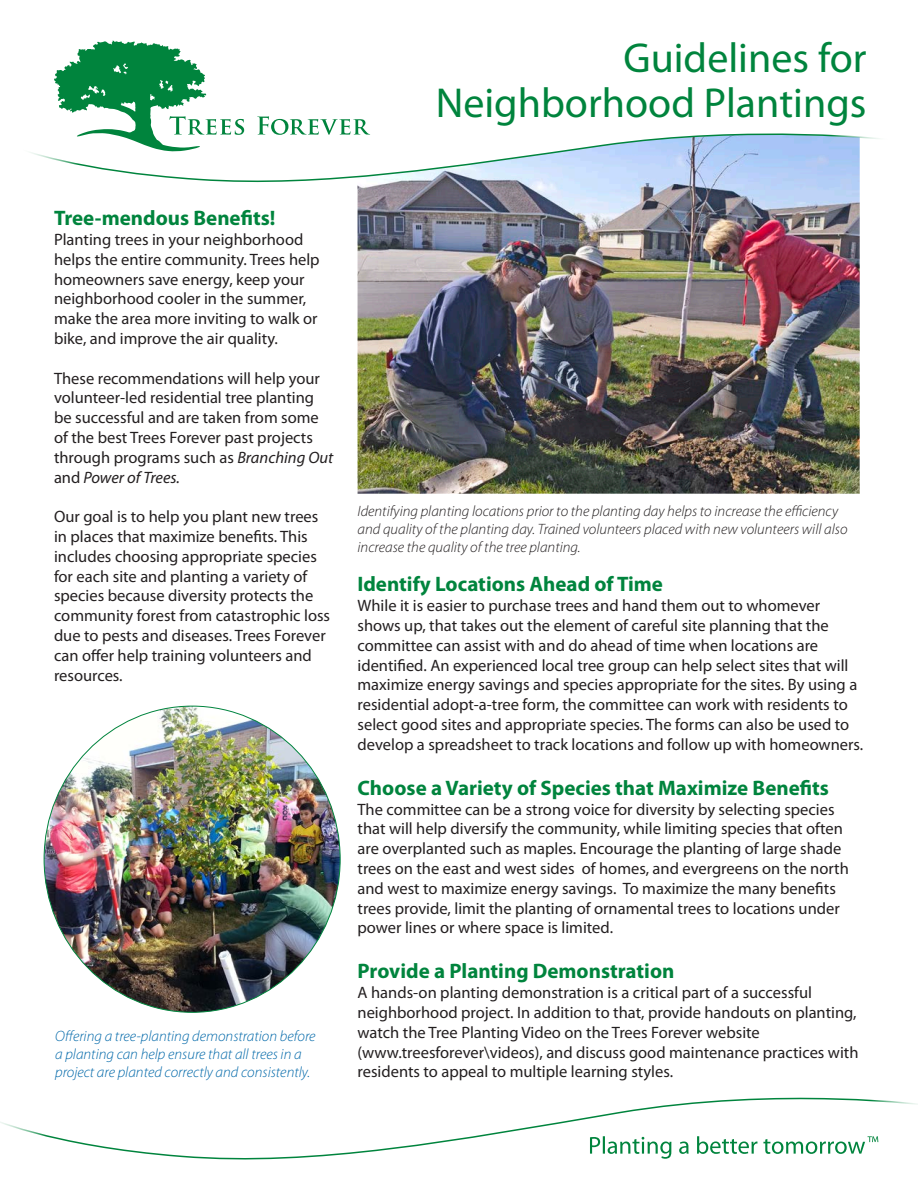
<style>
.page{position:relative;width:918px;height:1188px;background:#fff}
.page>*{position:absolute;margin:0;border:0;box-sizing:border-box;transform-origin:0 0}
.t1{font:42px/45px "Myriad Pro";color:#00843d;text-align:right}
.t2{font:700 21px "Myriad Pro";color:#00843d}
.t3{font:16.5px/19.8px "Myriad Pro";color:#231f20}
.t4{font:italic 300 15px/18px "Myriad Pro";color:#231f20}
.t5{font:italic 300 15px/18px "Myriad Pro";color:#0068a9}
.s1{font-style:italic}
</style>
<div class="page">
<svg style="left:0;top:1097px;width:918px;height:63px"></svg>
<svg style="left:257px;top:116px;width:110px;height:16px"></svg>
<svg style="left:54px;top:40px;width:190px;height:92px"></svg>
<img style="left:358px;top:184px;width:502px;height:310px">
<svg style="left:30px;top:132px;width:850px;height:52px"></svg>
<img style="left:44px;top:706px;width:296px;height:306px">
<p class="t1" style="left:436px;top:35px;width:432px">Guidelines for<br>Neighborhood Plantings</p>
<p class="t2" style="left:54px;top:205px;width:223px">Tree-mendous Benefits!</p>
<p class="t3" style="left:54px;top:229px;width:267px">Planting trees in your neighborhood helps the entire community. Trees help homeowners save energy, keep your neighborhood cooler in the summer, make the area more inviting to walk or bike, and improve the air quality.</p>
<p class="t3" style="left:54px;top:368px;width:281px">These recommendations will help your volunteer-led residential tree planting be successful and are taken from some of the best Trees Forever past projects through programs such as <span class="s1">Branching Out </span>and <span class="s1">Power of Trees.</span></p>
<p class="t3" style="left:54px;top:507px;width:278px">Our goal is to help you plant new trees in places that maximize benefits. This includes choosing appropriate species for each site and planting a variety of species because diversity protects the community forest from catastrophic loss due to pests and diseases. Trees Forever can offer help training volunteers and resources.</p>
<p class="t5" style="left:55px;top:1028px;width:262px">Offering a tree-planting demonstration before a planting can help ensure that all trees in a project are planted correctly and consistently.</p>
<p class="t4" style="left:358px;top:503px;width:492px">Identifying planting locations prior to the planting day helps to increase the efficiency and quality of the planting day. Trained volunteers placed with new volunteers will also increase the quality of the tree planting.</p>
<p class="t2" style="left:358px;top:571px;width:307px">Identify Locations Ahead of Time</p>
<p class="t3" style="left:358px;top:595px;width:507px">While it is easier to purchase trees and hand them out to whomever shows up, that takes out the element of careful site planning that the committee can assist with and do ahead of time when locations are identified. An experienced local tree group can help select sites that will maximize energy savings and species appropriate for the sites. By using a residential adopt-a-tree form, the committee can work with residents to select good sites and appropriate species. The forms can also be used to develop a spreadsheet to track locations and follow up with homeowners.</p>
<p class="t2" style="left:358px;top:774px;width:473px">Choose a Variety of Species that Maximize Benefits</p>
<p class="t3" style="left:358px;top:799px;width:493px">The committee can be a strong voice for diversity by selecting species that will help diversify the community, while limiting species that often are overplanted such as maples. Encourage the planting of large shade trees on the east and west sides of homes, and evergreens on the north and west to maximize energy savings. To maximize the many benefits trees provide, limit the planting of ornamental trees to locations under power lines or where space is limited.</p>
<p class="t2" style="left:358px;top:958px;width:318px">Provide a Planting Demonstration</p>
<p class="t3" style="left:358px;top:982px;width:501px">A hands-on planting demonstration is a critical part of a successful neighborhood project. In addition to that, provide handouts on planting, watch the Tree Planting Video on the Trees Forever website</p>
<p class="t3" style="left:358px;top:1042px;width:503px">(www.treesforever\videos), and discuss good maintenance practices with residents to appeal to multiple learning styles.</p>
</div>
